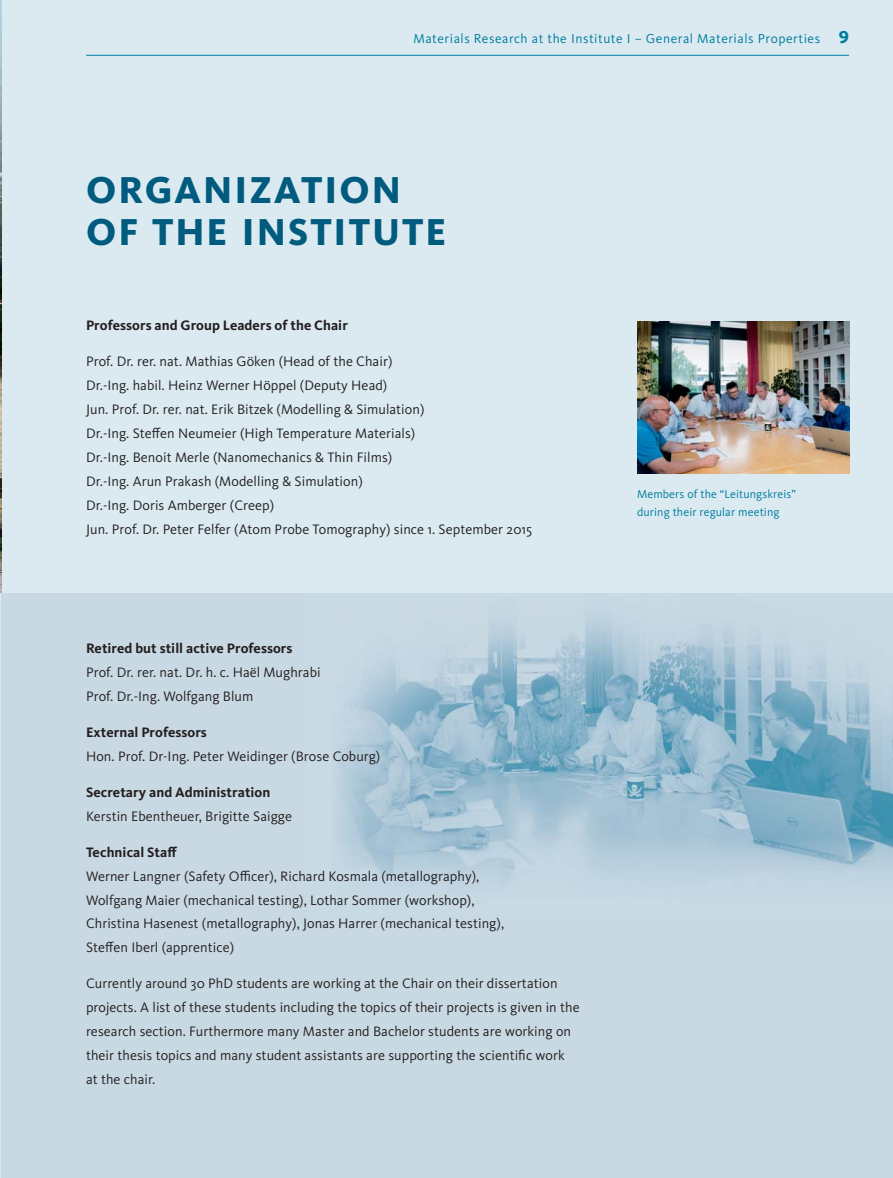
<style>
.page{position:relative;width:893px;height:1178px;background:#fff}
.page>*{position:absolute;margin:0;border:0;box-sizing:border-box;transform-origin:0 0}
.t1{font:800 38.85px/41.8px "Kievit OT";letter-spacing:.05em;color:#005b7f}
.t2{font:14.25px/23.9px "Kievit OT";letter-spacing:.005em;color:#231f20}
.t3{font:700 14.25px "Kievit OT";letter-spacing:.005em;color:#231f20}
.t4{font:13.5px "Kievit OT";letter-spacing:.04em;color:#007c9d}
.t5{font:12px/18px "Kievit OT";letter-spacing:.01em;color:#007c9d}
.s1{font-weight:800;font-size:18px}
</style>
<div class="page">
<div style="left:1px;top:0;width:892px;height:594px;background:#dbeaf1"></div>
<img style="left:0;top:0;width:1px;height:594px">
<hr style="left:0;top:594px;width:1px;height:584px;background:#dbeaf1">
<div style="left:1px;top:594px;width:892px;height:584px;background:#c9d9e3"></div>
<img style="left:338px;top:618px;width:555px;height:266px">
<hr style="left:86px;top:55px;width:763px;height:1px;background:#007c9d">
<img style="left:637px;top:322px;width:212px;height:152px">
<p class="t4" style="left:413px;top:33px;width:437px">Materials Research at the Institute I – General Materials Properties <span class="s1">9</span></p>
<h1 class="t1" style="left:86px;top:173px;width:362px">ORGANIZATION<br>OF THE INSTITUTE</h1>
<p class="t3" style="left:86px;top:320px;width:263px">Professors and Group Leaders of the Chair</p>
<p class="t2" style="left:86px;top:351px;width:448px">Prof. Dr. rer. nat. Mathias Göken (Head of the Chair)<br>Dr.-Ing. habil. Heinz Werner Höppel (Deputy Head)<br>Jun. Prof. Dr. rer. nat. Erik Bitzek (Modelling &amp; Simulation)<br>Dr.-Ing. Steffen Neumeier (High Temperature Materials)<br>Dr.-Ing. Benoit Merle (Nanomechanics &amp; Thin Films)<br>Dr.-Ing. Arun Prakash (Modelling &amp; Simulation)<br>Dr.-Ing. Doris Amberger (Creep)<br>Jun. Prof. Dr. Peter Felfer (Atom Probe Tomography) since 1. September 2015</p>
<p class="t3" style="left:86px;top:643px;width:208px">Retired but still active Professors</p>
<p class="t2" style="left:86px;top:662px;width:236px">Prof. Dr. rer. nat. Dr. h. c. Haël Mughrabi<br>Prof. Dr.-Ing. Wolfgang Blum</p>
<p class="t3" style="left:86px;top:727px;width:122px">External Professors</p>
<p class="t2" style="left:86px;top:746px;width:296px">Hon. Prof. Dr-Ing. Peter Weidinger (Brose Coburg)</p>
<p class="t3" style="left:86px;top:787px;width:186px">Secretary and Administration</p>
<p class="t2" style="left:86px;top:805px;width:208px">Kerstin Ebentheuer, Brigitte Saigge</p>
<p class="t3" style="left:86px;top:846px;width:93px">Technical Staff</p>
<p class="t2" style="left:86px;top:865px;width:420px">Werner Langner (Safety Officer), Richard Kosmala (metallography), Wolfgang Maier (mechanical testing), Lothar Sommer (workshop), Christina Hasenest (metallography), Jonas Harrer (mechanical testing), Steffen Iberl (apprentice)</p>
<p class="t2" style="left:86px;top:973px;width:495px">Currently around 30 PhD students are working at the Chair on their dissertation projects. A list of these students including the topics of their projects is given in the research section. Furthermore many Master and Bachelor students are working on their thesis topics and many student assistants are supporting the scientific work at the chair.</p>
<p class="t5" style="left:637px;top:486px;width:160px">Members of the “Leitungskreis” during their regular meeting</p>
</div>
